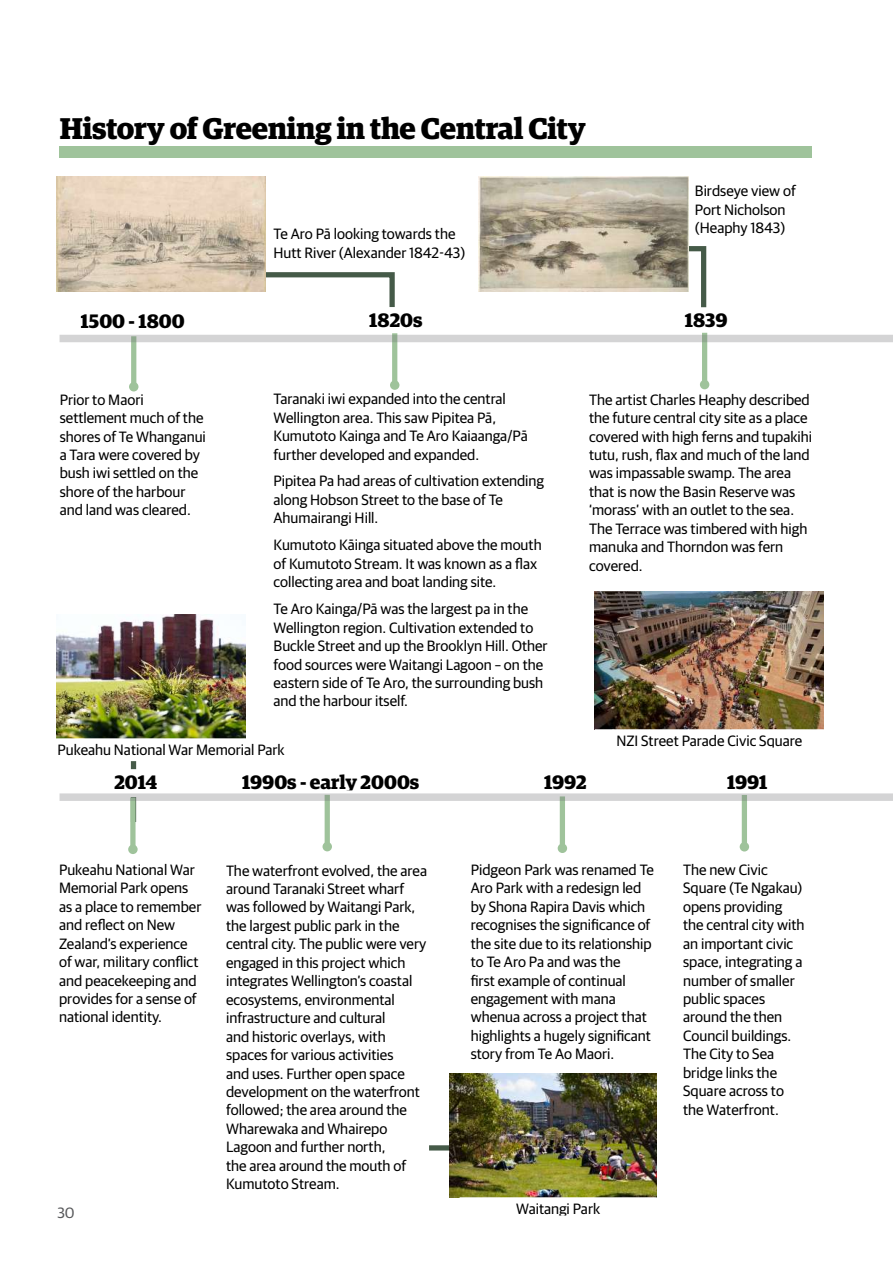
<style>
.page{position:relative;width:893px;height:1263px;background:#fff}
.page>*{position:absolute;margin:0;border:0;box-sizing:border-box;transform-origin:0 0}
.t1{font:700 30px "Guardian Egyp";letter-spacing:-.01em;color:#000}
.t2{font:700 19.5px "Guardian Egyp";color:#000}
.t3{font:15px/18.5px "Guardian Sans";color:#000}
.t4{font:15px "Guardian Sans";color:#58595b}
</style>
<div class="page">
<svg style="left:131px;top:718px;width:5px;height:104px"></svg>
<svg style="left:429px;top:1073px;width:119px;height:78px"></svg>
<svg style="left:56px;top:272px;width:339px;height:64px"></svg>
<svg style="left:677px;top:243px;width:32px;height:101px"></svg>
<div style="left:363px;top:309px;width:66px;height:28px;background:#fff"></div>
<div style="left:361px;top:307px;width:70px;height:32px;border:4px solid #fff"></div>
<div style="left:392px;top:333px;width:5px;height:52px;background:#9fc39b"></div>
<div style="left:390px;top:380px;width:9px;height:10px;background:#9fc39b;border-radius:50%"></div>
<div style="left:645px;top:309px;width:123px;height:29px;background:#fff"></div>
<div style="left:702px;top:333px;width:5px;height:52px;background:#9fc39b"></div>
<div style="left:700px;top:380px;width:9px;height:9px;background:#9fc39b;border-radius:50%"></div>
<div style="left:742px;top:795px;width:5px;height:52px;background:#9fc39b"></div>
<div style="left:740px;top:842px;width:9px;height:9px;background:#9fc39b;border-radius:50%"></div>
<div style="left:325px;top:795px;width:5px;height:52px;background:#9fc39b"></div>
<div style="left:322px;top:842px;width:10px;height:9px;background:#9fc39b;border-radius:50%"></div>
<div style="left:74px;top:771px;width:123px;height:24px;background:#fff"></div>
<div style="left:130px;top:797px;width:6px;height:52px;background:#9fc39b"></div>
<div style="left:128px;top:845px;width:10px;height:9px;background:#9fc39b;border-radius:50%"></div>
<div style="left:560px;top:796px;width:5px;height:52px;background:#9fc39b"></div>
<div style="left:558px;top:843px;width:9px;height:10px;background:#9fc39b;border-radius:50%"></div>
<div style="left:131px;top:335px;width:5px;height:52px;background:#9fc39b"></div>
<div style="left:129px;top:382px;width:9px;height:9px;background:#9fc39b;border-radius:50%"></div>
<div style="left:78px;top:311px;width:110px;height:23px;background:#fff"></div>
<img style="left:56px;top:177px;width:210px;height:114px">
<div style="left:60px;top:146px;width:752px;height:11px;background:#9fc39b"></div>
<img style="left:478px;top:177px;width:210px;height:114px">
<div style="left:60px;top:335px;width:833px;height:7px;background:#d4d4d5"></div>
<div style="left:60px;top:793px;width:833px;height:8px;background:#d4d4d5"></div>
<img style="left:595px;top:591px;width:229px;height:138px">
<img style="left:449px;top:1074px;width:208px;height:123px">
<img style="left:57px;top:615px;width:189px;height:123px">
<div style="left:55px;top:740px;width:247px;height:19px;background:#fff"></div>
<h1 class="t1" style="left:60px;top:105px;width:528px">History of Greening in the Central City</h1>
<h2 class="t2" style="left:81px;top:307px;width:106px">1500 - 1800</h2>
<p class="t3" style="left:273px;top:224px;width:194px">Te Aro Pā looking towards the<br>Hutt River (Alexander 1842-43)</p>
<h2 class="t2" style="left:369px;top:305px;width:55px">1820s</h2>
<p class="t3" style="left:695px;top:181px;width:102px">Birdseye view of<br>Port Nicholson (Heaphy 1843)</p>
<h2 class="t2" style="left:685px;top:305px;width:44px">1839</h2>
<p class="t3" style="left:60px;top:389px;width:148px">Prior to Maori settlement much of the shores of Te Whanganui a Tara were covered by bush iwi settled on the shore of the harbour and land was cleared.</p>
<p class="t3" style="left:274px;top:389px;width:256px">Taranaki iwi expanded into the central Wellington area. This saw Pipitea Pā, Kumutoto Kainga and Te Aro Kaiaanga/Pā further developed and expanded.</p>
<p class="t3" style="left:274px;top:471px;width:272px">Pipitea Pa had areas of cultivation extending along Hobson Street to the base of Te<br>Ahumairangi Hill.</p>
<p class="t3" style="left:274px;top:535px;width:270px">Kumutoto Kāinga situated above the mouth of Kumutoto Stream. It was known as a flax collecting area and boat landing site.</p>
<p class="t3" style="left:274px;top:599px;width:276px">Te Aro Kainga/Pā was the largest pa in the Wellington region. Cultivation extended to Buckle Street and up the Brooklyn Hill. Other food sources were Waitangi Lagoon – on the eastern side of Te Aro, the surrounding bush and the harbour itself.</p>
<p class="t3" style="left:58px;top:739px;width:229px">Pukeahu National War Memorial Park</p>
<p class="t3" style="left:589px;top:389px;width:224px">The artist Charles Heaphy described the future central city site as a place covered with high ferns and tupakihi tutu, rush, flax and much of the land was impassable swamp. The area that is now the Basin Reserve was ‘morass’ with an outlet to the sea.<br>The Terrace was timbered with high manuka and Thorndon was fern covered.</p>
<p class="t3" style="left:616px;top:730px;width:187px">NZI Street Parade Civic Square</p>
<h2 class="t2" style="left:114px;top:767px;width:44px">2014</h2>
<h2 class="t2" style="left:242px;top:767px;width:179px">1990s - early 2000s</h2>
<h2 class="t2" style="left:544px;top:767px;width:44px">1992</h2>
<h2 class="t2" style="left:727px;top:767px;width:42px">1991</h2>
<p class="t3" style="left:59px;top:859px;width:144px">Pukeahu National War<br>Memorial Park opens as a place to remember and reflect on New<br>Zealand’s experience of war, military conflict and peacekeeping and provides for a sense of national identity.</p>
<p class="t3" style="left:226px;top:860px;width:202px">The waterfront evolved, the area around Taranaki Street wharf was followed by Waitangi Park, the largest public park in the central city. The public were very engaged in this project which integrates Wellington’s coastal ecosystems, environmental infrastructure and cultural<br>and historic overlays, with spaces for various activities<br>and uses. Further open space development on the waterfront followed; the area around the<br>Wharewaka and Whairepo<br>Lagoon and further north,<br>the area around the mouth of<br>Kumutoto Stream.</p>
<p class="t3" style="left:471px;top:859px;width:185px">Pidgeon Park was renamed Te<br>Aro Park with a redesign led by Shona Rapira Davis which recognises the significance of the site due to its relationship to Te Aro Pa and was the<br>first example of continual engagement with mana whenua across a project that highlights a hugely significant story from Te Ao Maori.</p>
<p class="t3" style="left:683px;top:859px;width:123px">The new Civic<br>Square (Te Ngakau) opens providing the central city with an important civic space, integrating a number of smaller public spaces around the then<br>Council buildings.<br>The City to Sea bridge links the<br>Square across to the Waterfront.</p>
<p class="t4" style="left:57px;top:1202px;width:19px">30</p>
<p class="t3" style="left:516px;top:1198px;width:86px">Waitangi Park</p>
</div>
